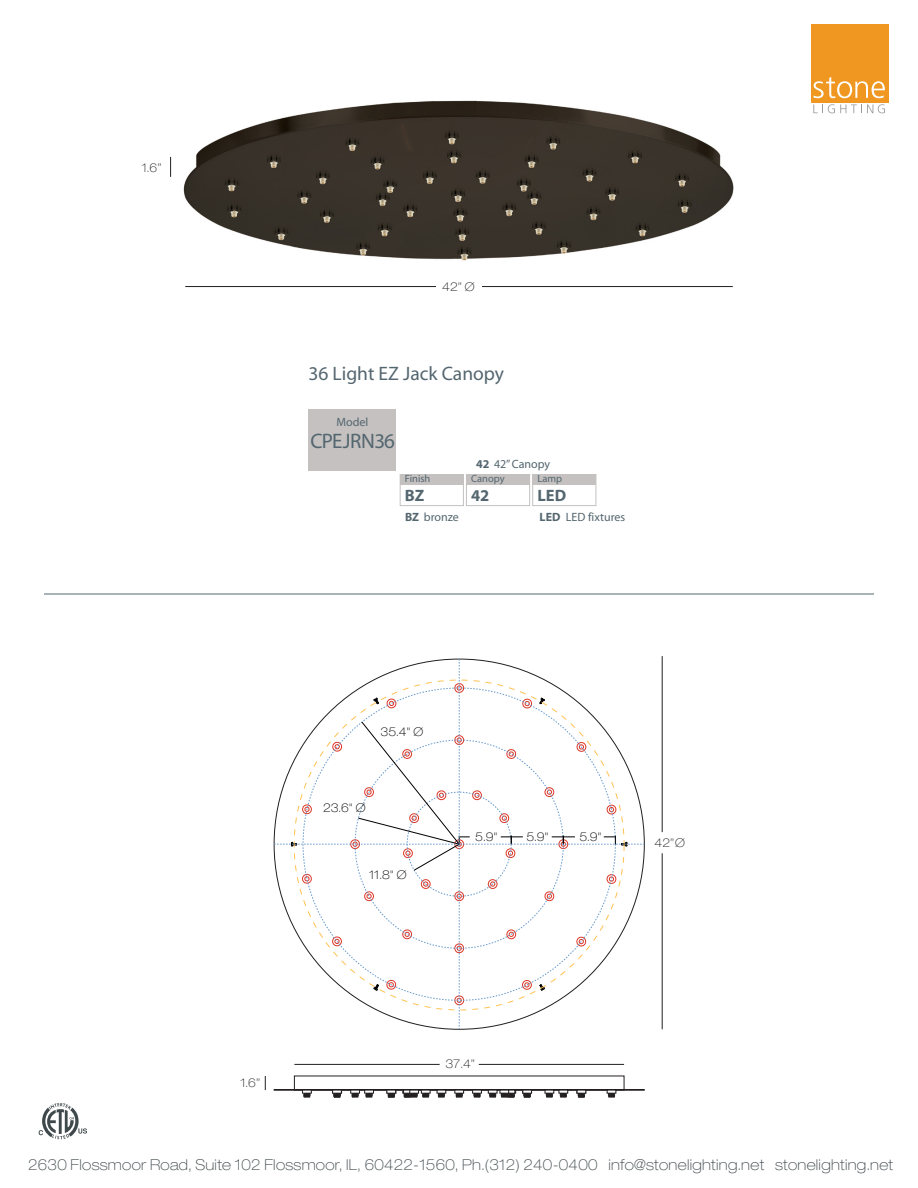
<style>
.page{position:relative;width:918px;height:1188px;background:#fff}
.page>*{position:absolute;margin:0;border:0;box-sizing:border-box;transform-origin:0 0}
.t1{font:21px "Myriad";letter-spacing:-.02em;color:#54666f}
.t2{font:19.5px "Myriad";color:#54666f}
.t3{font:700 16.5px "Myriad";color:#54666f}
.t4{font:100 expanded 15px "Helvetica Neue LT Std";letter-spacing:.02em;color:#3f484b}
.t5{font:12px "Myriad";color:#54666f}
.t6{font:100 expanded 12px "Helvetica Neue LT Std";color:#000}
.t7{font:100 expanded 12px "Helvetica Neue LT Std";color:#231f20}
.t8{font:10.5px "Myriad";color:#54666f}
.s1{font-weight:700}
</style>
<div class="page">
<img style="left:170px;top:100px;width:564px;height:161px">
<hr style="left:482px;top:286px;width:251px;height:1px;background:#231f20">
<hr style="left:185px;top:286px;width:251px;height:1px;background:#231f20">
<svg style="left:170px;top:157px;width:1px;height:20px"></svg>
<div style="left:400px;top:474px;width:64px;height:32px;border:1px solid #c4c1c0"></div>
<div style="left:466px;top:474px;width:64px;height:32px;border:1px solid #c4c1c0"></div>
<div style="left:466px;top:475px;width:64px;height:10px;background:#c4c1c0"></div>
<div style="left:400px;top:475px;width:63px;height:10px;background:#c4c1c0"></div>
<div style="left:309px;top:409px;width:87px;height:62px;background:#c4c1c0"></div>
<div style="left:532px;top:474px;width:64px;height:32px;border:1px solid #c4c1c0"></div>
<div style="left:533px;top:475px;width:63px;height:10px;background:#c4c1c0"></div>
<svg style="left:813px;top:104px;width:72px;height:9px"></svg>
<div style="left:811px;top:24px;width:78px;height:78px;background:#ef9720"></div>
<svg style="left:813px;top:77px;width:72px;height:21px"></svg>
<svg style="left:39px;top:1103px;width:48px;height:36px"></svg>
<svg style="left:274px;top:659px;width:370px;height:370px"></svg>
<div style="left:274px;top:1089px;width:371px;height:1px;background:#fff;border:1px solid #231f20"></div>
<svg style="left:302px;top:1090px;width:10px;height:7px"></svg>
<svg style="left:332px;top:1090px;width:10px;height:7px"></svg>
<svg style="left:350px;top:1090px;width:24px;height:7px"></svg>
<svg style="left:387px;top:1090px;width:9px;height:7px"></svg>
<svg style="left:403px;top:1090px;width:27px;height:7px"></svg>
<svg style="left:437px;top:1090px;width:9px;height:7px"></svg>
<svg style="left:607px;top:1090px;width:9px;height:7px"></svg>
<svg style="left:577px;top:1090px;width:9px;height:7px"></svg>
<svg style="left:545px;top:1090px;width:23px;height:7px"></svg>
<svg style="left:522px;top:1090px;width:10px;height:7px"></svg>
<svg style="left:488px;top:1090px;width:28px;height:7px"></svg>
<svg style="left:472px;top:1090px;width:10px;height:7px"></svg>
<svg style="left:455px;top:1090px;width:9px;height:7px"></svg>
<hr style="left:662px;top:853px;width:1px;height:176px;background:#231f20">
<hr style="left:662px;top:656px;width:1px;height:176px;background:#231f20">
<hr style="left:294px;top:1064px;width:146px;height:1px;background:#231f20">
<hr style="left:479px;top:1064px;width:145px;height:1px;background:#231f20">
<svg style="left:265px;top:1076px;width:1px;height:14px"></svg>
<hr style="left:44px;top:594px;width:830px;height:1px;background:#54666f">
<p class="t7" style="left:142px;top:160px;width:21px">1.6”</p>
<p class="t7" style="left:442px;top:279px;width:34px">42” Ø</p>
<h2 class="t2" style="left:309px;top:364px;width:197px">36 Light EZ Jack Canopy</h2>
<p class="t5" style="left:337px;top:416px;width:33px">Model</p>
<h1 class="t1" style="left:310px;top:430px;width:86px">CPEJRN36</h1>
<p class="t5" style="left:476px;top:458px;width:76px"><span class="s1">42</span> 42” Canopy</p>
<p class="t3" style="left:471px;top:487px;width:20px">42</p>
<p class="t8" style="left:405px;top:474px;width:27px">Finish</p>
<p class="t8" style="left:471px;top:474px;width:35px">Canopy</p>
<p class="t8" style="left:537px;top:474px;width:26px">Lamp</p>
<p class="t3" style="left:405px;top:487px;width:21px">BZ</p>
<p class="t5" style="left:405px;top:511px;width:55px"><span class="s1">BZ</span> bronze</p>
<p class="t5" style="left:540px;top:511px;width:87px"><span class="s1">LED</span> LED fixtures</p>
<p class="t3" style="left:537px;top:487px;width:30px">LED</p>
<p class="t6" style="left:381px;top:724px;width:44px">35.4" Ø</p>
<p class="t6" style="left:323px;top:800px;width:44px">23.6" Ø</p>
<p class="t6" style="left:369px;top:867px;width:39px">11.8" Ø</p>
<p class="t6" style="left:475px;top:829px;width:24px">5.9"</p>
<p class="t6" style="left:526px;top:829px;width:24px">5.9"</p>
<p class="t6" style="left:579px;top:829px;width:24px">5.9"</p>
<p class="t7" style="left:655px;top:835px;width:32px">42”Ø</p>
<p class="t7" style="left:240px;top:1076px;width:21px">1.6”</p>
<p class="t7" style="left:445px;top:1057px;width:31px">37.4”</p>
<p class="t4" style="left:28px;top:1155px;width:866px">2630 Flossmoor Road, Suite 102 Flossmoor, IL, 60422-1560, Ph.(312) 240-0400 info@stonelighting.net stonelighting.net</p>
</div>
